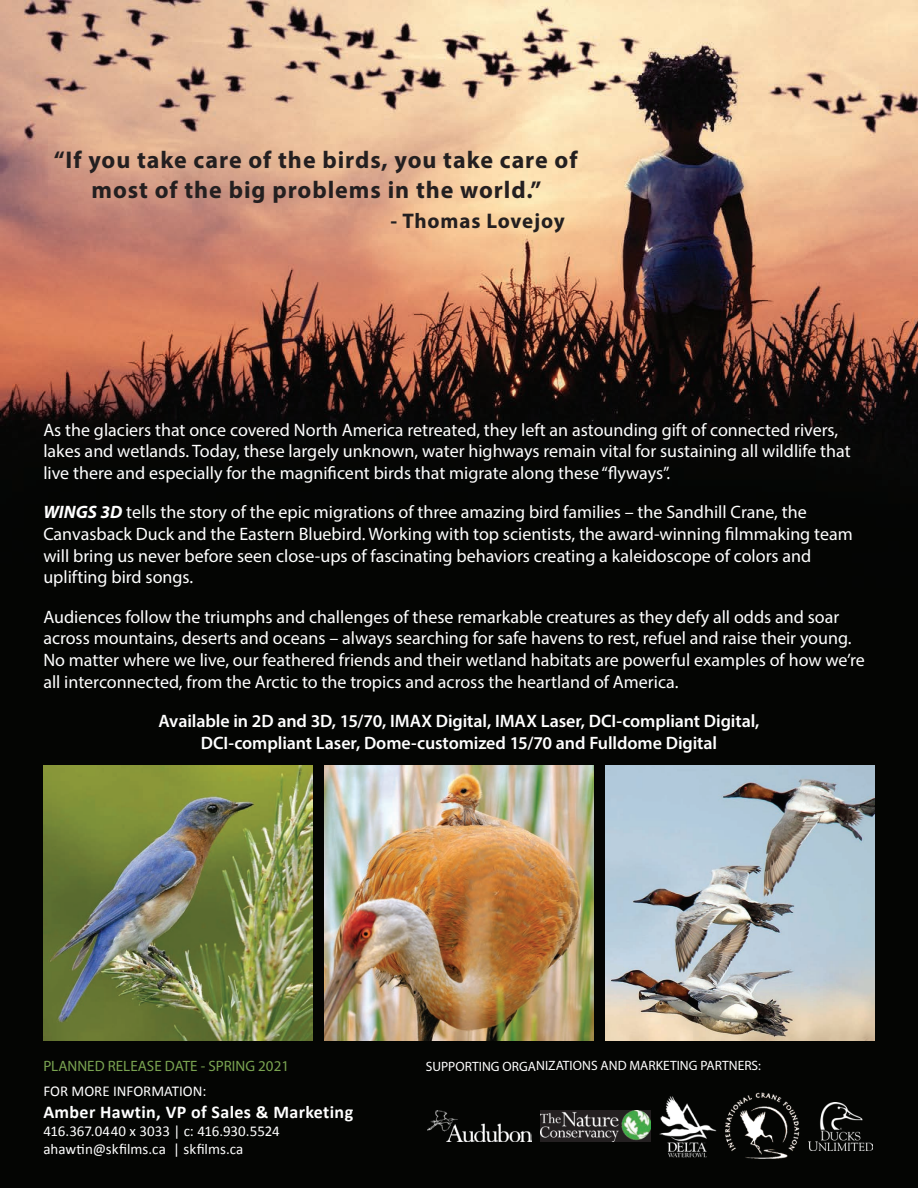
<style>
.page{position:relative;width:918px;height:1188px;background:#fff}
.page>*{position:absolute;margin:0;border:0;box-sizing:border-box;transform-origin:0 0}
.t1{font:700 24.3px/30px "Myriad Pro";letter-spacing:.04em;color:#231f20;text-align:center}
.t2{font:700 21.15px "Myriad Pro";letter-spacing:.04em;color:#231f20}
.t3{font:18px/21.6px "Myriad Pro";color:#fff}
.t4{font:600 18px/21.6px "Myriad Pro";letter-spacing:-.005em;color:#fff;text-align:center}
.t5{font:700 18px "Calibri";letter-spacing:.02em;color:#fff}
.t6{font:15px/18px "Calibri";color:#fff}
.t7{font:15px "Myriad Pro";color:#7aa451}
.t8{font:13.5px "Myriad Pro";letter-spacing:-.005em;color:#fff}
.s1{font-weight:700;font-style:italic}
</style>
<div class="page">
<img style="left:0;top:0;width:918px;height:1188px">
<img style="left:808px;top:1102px;width:65px;height:48px">
<img style="left:724px;top:1091px;width:76px;height:70px">
<img style="left:658px;top:1095px;width:59px;height:62px">
<img style="left:428px;top:1111px;width:103px;height:30px">
<img style="left:540px;top:1111px;width:110px;height:31px">
<img style="left:43px;top:766px;width:269px;height:274px">
<img style="left:606px;top:766px;width:269px;height:274px">
<img style="left:325px;top:766px;width:268px;height:274px">
<h1 class="t1" style="left:54px;top:144px;width:525px">“If you take care of the birds, you take care of most of the big problems in the world.”</h1>
<p class="t2" style="left:390px;top:207px;width:176px">- Thomas Lovejoy</p>
<p class="t3" style="left:43px;top:419px;width:809px">As the glaciers that once covered North America retreated, they left an astounding gift of connected rivers, lakes and wetlands. Today, these largely unknown, water highways remain vital for sustaining all wildlife that live there and especially for the magnificent birds that migrate along these “flyways”.</p>
<p class="t3" style="left:43px;top:501px;width:811px"><span class="s1">WINGS 3D</span> tells the story of the epic migrations of three amazing bird families – the Sandhill Crane, the Canvasback Duck and the Eastern Bluebird. Working with top scientists, the award-winning filmmaking team will bring us never before seen close-ups of fascinating behaviors creating a kaleidoscope of colors and uplifting bird songs.</p>
<p class="t3" style="left:43px;top:606px;width:823px">Audiences follow the triumphs and challenges of these remarkable creatures as they defy all odds and soar across mountains, deserts and oceans – always searching for safe havens to rest, refuel and raise their young.<br>No matter where we live, our feathered friends and their wetland habitats are powerful examples of how we’re all interconnected, from the Arctic to the tropics and across the heartland of America.</p>
<p class="t4" style="left:158px;top:710px;width:603px">Available in 2D and 3D, 15/70, IMAX Digital, IMAX Laser, DCI-compliant Digital,<br>DCI-compliant Laser, Dome-customized 15/70 and Fulldome Digital</p>
<p class="t7" style="left:43px;top:1057px;width:247px">PLANNED RELEASE DATE - SPRING 2021</p>
<p class="t6" style="left:43px;top:1083px;width:165px">FOR MORE INFORMATION:</p>
<p class="t5" style="left:43px;top:1101px;width:311px">Amber Hawtin, VP of Sales &amp; Marketing</p>
<p class="t6" style="left:43px;top:1122px;width:238px">416.367.0440 x 3033 | c: 416.930.5524 ahawtin@skfilms.ca | skfilms.ca</p>
<p class="t8" style="left:426px;top:1057px;width:337px">SUPPORTING ORGANIZATIONS AND MARKETING PARTNERS:</p>
</div>
